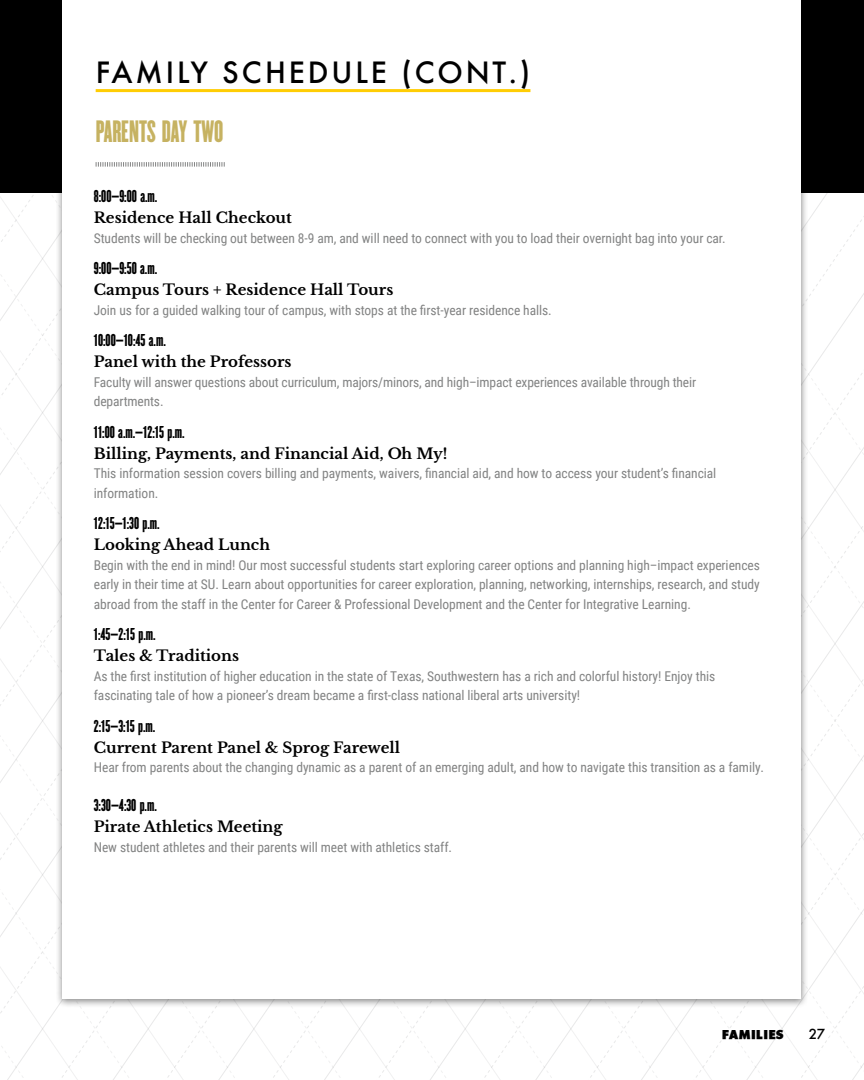
<style>
.page{position:relative;width:864px;height:1080px;background:#fff}
.page>*{position:absolute;margin:0;border:0;box-sizing:border-box;transform-origin:0 0}
.t1{font:500 28.5px "Futura";letter-spacing:.1em;color:#000}
.t2{font:27px "Champion Featherweight";color:#c6b261}
.t3{font:700 15px "Libre Baskerville";color:#000}
.t4{font:15px "Champion Featherweight";color:#000}
.t5{font:13.5px/19.5px "Roboto Condensed";letter-spacing:-.005em;color:#828383}
.t6{font:500 13.5px "Futura";color:#000}
.t7{font:12px "Futura ICGX Bold";color:#000}
</style>
<div class="page">
<svg style="left:0;top:192px;width:148px;height:888px"></svg>
<div style="left:0;top:0;width:864px;height:192px;background:#000"></div>
<div style="left:56px;top:0;width:753px;height:1008px;background:#000;opacity:.45"></div>
<div style="left:63px;top:0;width:738px;height:999px;background:#fff"></div>
<svg style="left:96px;top:162px;width:129px;height:5px"></svg>
<hr style="left:96px;top:89px;width:434px;height:3px;background:#ffcd03">
<h1 class="t1" style="left:96px;top:53px;width:436px">FAMILY SCHEDULE (CONT.)</h1>
<h2 class="t2" style="left:96px;top:112px;width:129px">PARENTS DAY TWO</h2>
<p class="t4" style="left:94px;top:185px;width:65px">8:00–9:00 a.m.</p>
<p class="t3" style="left:94px;top:209px;width:200px">Residence Hall Checkout</p>
<p class="t5" style="left:94px;top:228px;width:633px">Students will be checking out between 8-9 am, and will need to connect with you to load their overnight bag into your car.</p>
<p class="t4" style="left:94px;top:257px;width:65px">9:00–9:50 a.m.</p>
<p class="t3" style="left:94px;top:281px;width:301px">Campus Tours + Residence Hall Tours</p>
<p class="t5" style="left:94px;top:300px;width:460px">Join us for a guided walking tour of campus, with stops at the first-year residence halls.</p>
<p class="t4" style="left:94px;top:329px;width:74px">10:00–10:45 a.m.</p>
<p class="t3" style="left:94px;top:353px;width:199px">Panel with the Professors</p>
<p class="t5" style="left:94px;top:372px;width:604px">Faculty will answer questions about curriculum, majors/minors, and high–impact experiences available through their departments.</p>
<p class="t4" style="left:94px;top:421px;width:92px">11:00 a.m.–12:15 p.m.</p>
<p class="t3" style="left:94px;top:444px;width:355px">Billing, Payments, and Financial Aid, Oh My!</p>
<p class="t5" style="left:94px;top:463px;width:624px">This information session covers billing and payments, waivers, financial aid, and how to access your student’s financial information.</p>
<p class="t4" style="left:94px;top:512px;width:67px">12:15–1:30 p.m.</p>
<p class="t3" style="left:94px;top:536px;width:178px">Looking Ahead Lunch</p>
<p class="t5" style="left:94px;top:555px;width:668px;text-align:justify">Begin with the end in mind! Our most successful students start exploring career options and planning high–impact experiences early in their time at SU. Learn about opportunities for career exploration, planning, networking, internships, research, and study abroad from the staff in the Center for Career &amp; Professional Development and the Center for Integrative Learning.</p>
<p class="t4" style="left:94px;top:623px;width:63px">1:45–2:15 p.m.</p>
<p class="t3" style="left:94px;top:647px;width:147px">Tales &amp; Traditions</p>
<p class="t5" style="left:94px;top:666px;width:623px">As the first institution of higher education in the state of Texas, Southwestern has a rich and colorful history! Enjoy this fascinating tale of how a pioneer’s dream became a first-class national liberal arts university!</p>
<p class="t4" style="left:94px;top:715px;width:63px">2:15–3:15 p.m.</p>
<p class="t3" style="left:94px;top:738px;width:308px">Current Parent Panel &amp; Sprog Farewell</p>
<p class="t5" style="left:94px;top:757px;width:672px">Hear from parents about the changing dynamic as a parent of an emerging adult, and how to navigate this transition as a family.</p>
<p class="t4" style="left:94px;top:794px;width:65px">3:30–4:30 p.m.</p>
<p class="t3" style="left:94px;top:818px;width:190px">Pirate Athletics Meeting</p>
<p class="t5" style="left:94px;top:837px;width:360px">New student athletes and their parents will meet with athletics staff.</p>
<p class="t7" style="left:722px;top:1025px;width:64px">FAMILIES</p>
<p class="t6" style="left:809px;top:1025px;width:18px">27</p>
</div>
